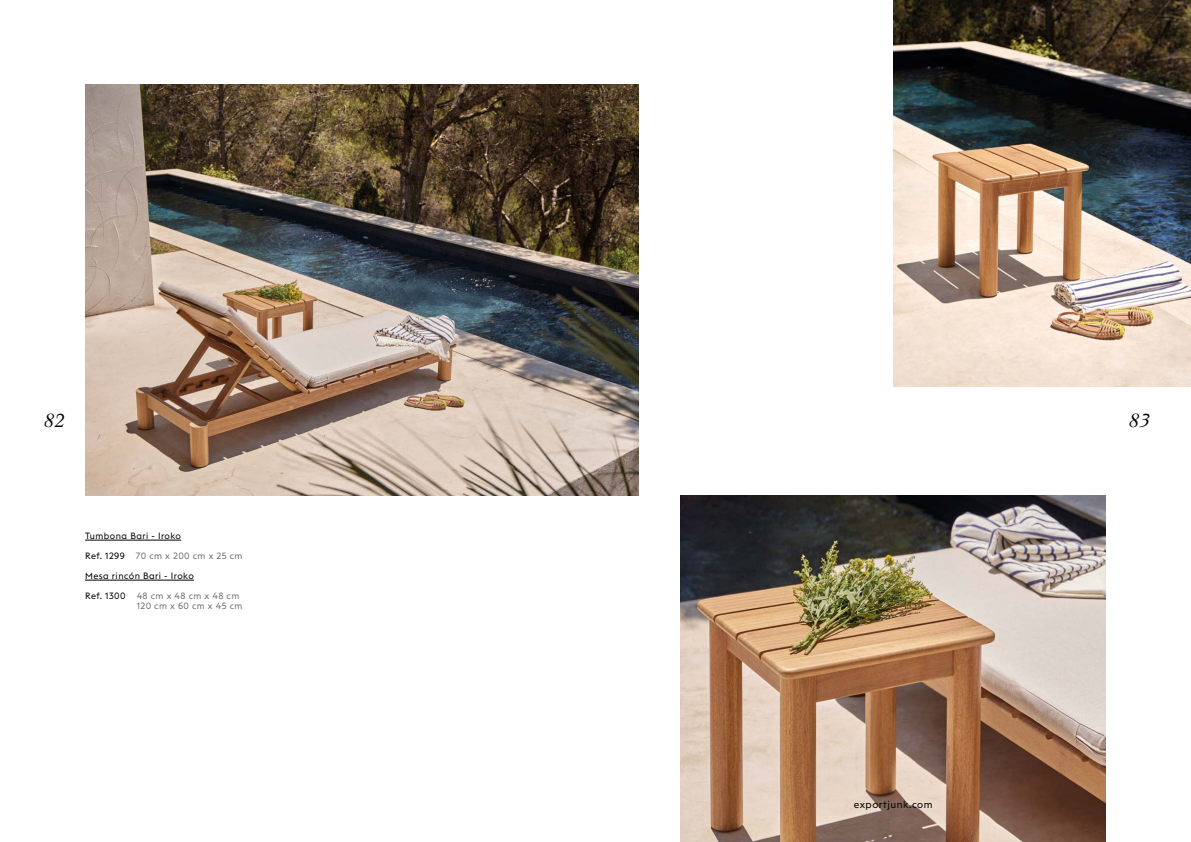
<style>
.page{position:relative;width:1191px;height:842px;background:#fff}
.page>*{position:absolute;margin:0;border:0;box-sizing:border-box;transform-origin:0 0}
.t1{font:italic 20px "New Baskerville Std";color:#000}
.t2{font:10px "Euclid Triangle";letter-spacing:.05em;color:#000}
.t3{font:9px/10px "Euclid Triangle";letter-spacing:.05em;color:#706f6f}
.t4{font:9px "Euclid Triangle";letter-spacing:.05em;color:#000}
.s1{color:#000}
</style>
<div class="page">
<img style="left:85px;top:84px;width:553px;height:412px">
<img style="left:893px;top:0;width:298px;height:387px">
<img style="left:680px;top:496px;width:426px;height:346px">
<hr style="left:85px;top:540px;width:96px;height:1px;background:#000">
<hr style="left:85px;top:580px;width:109px;height:1px;background:#000">
<h1 class="t1" style="left:43px;top:409px;width:22px">82</h1>
<h1 class="t1" style="left:1127px;top:409px;width:22px">83</h1>
<p class="t4" style="left:85px;top:530px;width:97px">Tumbona Bari - Iroko</p>
<p class="t3" style="left:85px;top:551px;width:159px"><span class="s1">Ref. 1299</span> 70 cm x 200 cm x 25 cm</p>
<p class="t4" style="left:85px;top:570px;width:110px">Mesa rincón Bari - Iroko</p>
<p class="t3" style="left:137px;top:591px;width:107px;text-indent:-52px"><span class="s1">Ref. 1300</span> 48 cm x 48 cm x 48 cm<br>120 cm x 60 cm x 45 cm</p>
<p class="t2" style="left:854px;top:798px;width:80px">exportjunk.com</p>
</div>
